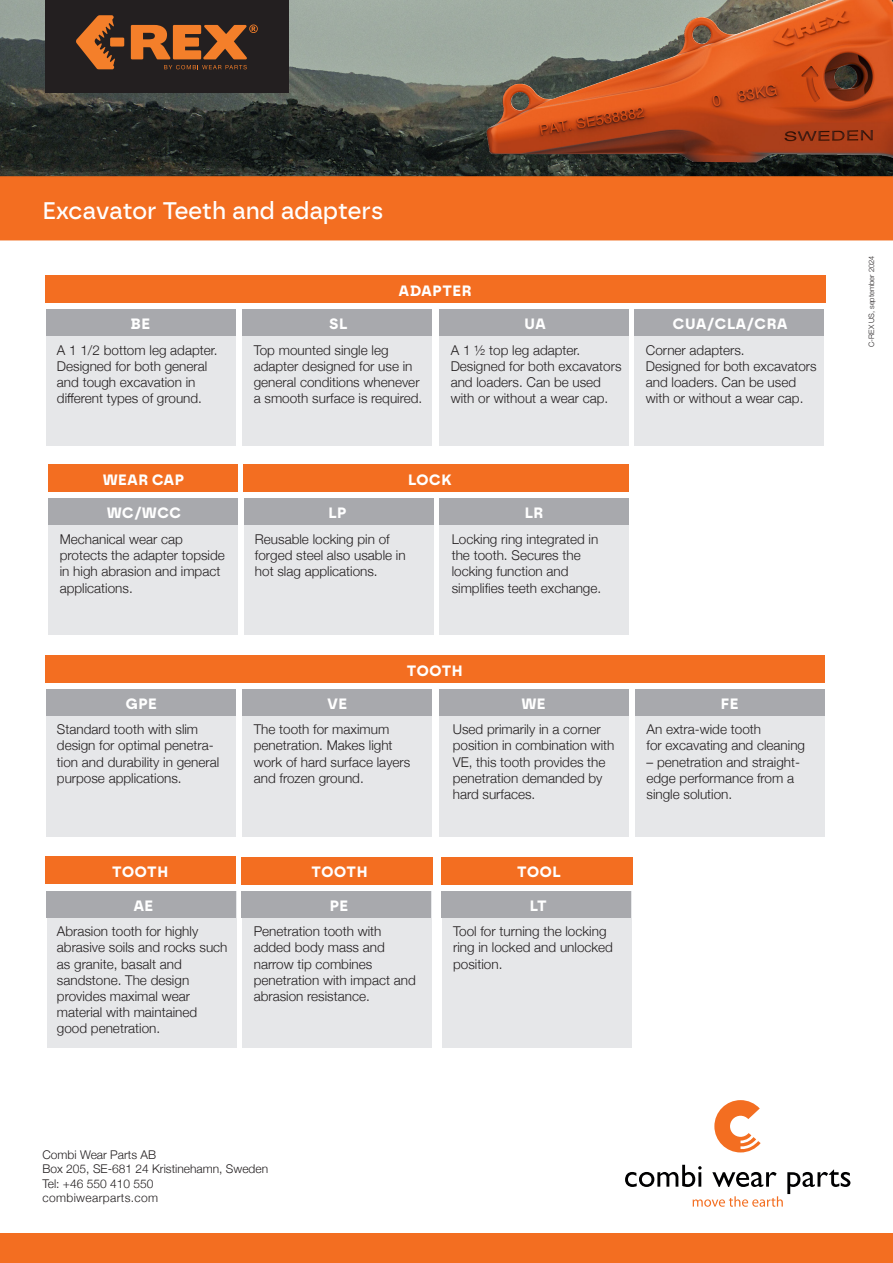
<style>
.page{position:relative;width:893px;height:1263px;background:#fff}
.page>*{position:absolute;margin:0;border:0;box-sizing:border-box;transform-origin:0 0}
.produkt{font:500 24px "Borna";color:#fff}
.t1{font:700 15px "Borna";letter-spacing:.04em;color:#fff}
.t2{font:300 13.5px/16.2px "Helvetica Neue";color:#231f20}
.t3{font:300 12px/14.4px "Helvetica Neue";color:#231f20}
.t4{font:300 7.5px "Helvetica Neue";color:#231f20}
</style>
<div class="page">
<img style="left:0;top:0;width:893px;height:176px">
<img style="left:479px;top:0;width:414px;height:174px">
<div style="left:45px;top:0;width:244px;height:92px;background:#231f20"></div>
<div style="left:0;top:1233px;width:893px;height:30px;background:#f36e21"></div>
<div style="left:0;top:176px;width:893px;height:64px;background:#f36e21"></div>
<svg style="left:714px;top:1100px;width:47px;height:52px"></svg>
<svg style="left:625px;top:1165px;width:225px;height:42px"></svg>
<svg style="left:76px;top:15px;width:40px;height:54px"></svg>
<div style="left:110px;top:38px;width:14px;height:9px;background:#f47f2a"></div>
<svg style="left:131px;top:25px;width:127px;height:34px"></svg>
<svg style="left:164px;top:65px;width:83px;height:4px"></svg>
<div style="left:46px;top:689px;width:190px;height:147px;background:#e6e7e9"></div>
<div style="left:439px;top:689px;width:190px;height:147px;background:#e6e7e9"></div>
<div style="left:242px;top:689px;width:190px;height:147px;background:#e6e7e9"></div>
<div style="left:242px;top:891px;width:190px;height:156px;background:#e6e7e9"></div>
<div style="left:442px;top:891px;width:190px;height:156px;background:#e6e7e9"></div>
<div style="left:635px;top:689px;width:190px;height:147px;background:#e6e7e9"></div>
<div style="left:47px;top:891px;width:190px;height:156px;background:#e6e7e9"></div>
<div style="left:46px;top:309px;width:190px;height:137px;background:#e6e7e9"></div>
<div style="left:242px;top:309px;width:190px;height:137px;background:#e6e7e9"></div>
<div style="left:439px;top:309px;width:190px;height:137px;background:#e6e7e9"></div>
<div style="left:46px;top:309px;width:190px;height:27px;background:#a8a9ad"></div>
<div style="left:242px;top:309px;width:190px;height:27px;background:#a8a9ad"></div>
<div style="left:439px;top:309px;width:190px;height:27px;background:#a8a9ad"></div>
<div style="left:45px;top:275px;width:780px;height:28px;background:#f36e21"></div>
<div style="left:46px;top:689px;width:190px;height:26px;background:#a8a9ad"></div>
<div style="left:242px;top:689px;width:190px;height:26px;background:#a8a9ad"></div>
<div style="left:439px;top:689px;width:190px;height:26px;background:#a8a9ad"></div>
<div style="left:241px;top:891px;width:190px;height:26px;background:#a8a9ad"></div>
<div style="left:441px;top:891px;width:190px;height:26px;background:#a8a9ad"></div>
<div style="left:241px;top:857px;width:192px;height:27px;background:#f36e21"></div>
<div style="left:441px;top:857px;width:191px;height:27px;background:#f36e21"></div>
<div style="left:635px;top:689px;width:190px;height:26px;background:#a8a9ad"></div>
<div style="left:45px;top:655px;width:779px;height:27px;background:#f36e21"></div>
<div style="left:45px;top:856px;width:191px;height:27px;background:#f36e21"></div>
<div style="left:46px;top:891px;width:190px;height:26px;background:#a8a9ad"></div>
<div style="left:634px;top:309px;width:190px;height:137px;background:#e6e7e9"></div>
<div style="left:48px;top:499px;width:190px;height:136px;background:#e6e7e9"></div>
<div style="left:244px;top:499px;width:190px;height:136px;background:#e6e7e9"></div>
<div style="left:439px;top:499px;width:190px;height:136px;background:#e6e7e9"></div>
<div style="left:439px;top:499px;width:190px;height:26px;background:#a8a9ad"></div>
<div style="left:634px;top:309px;width:190px;height:27px;background:#a8a9ad"></div>
<div style="left:48px;top:499px;width:190px;height:26px;background:#a8a9ad"></div>
<div style="left:244px;top:499px;width:190px;height:26px;background:#a8a9ad"></div>
<div style="left:48px;top:464px;width:190px;height:28px;background:#f36e21"></div>
<div style="left:243px;top:464px;width:386px;height:28px;background:#f36e21"></div>
<p class="produkt" style="left:43px;top:196px;width:343px">Excavator Teeth and adapters</p>
<p class="t1" style="left:399px;top:281px;width:74px">ADAPTER</p>
<p class="t1" style="left:131px;top:315px;width:21px">BE</p>
<p class="t2" style="left:57px;top:341px;width:162px">A 1 1/2 bottom leg adapter.</p>
<p class="t2" style="left:57px;top:357px;width:152px">Designed for both general and tough excavation in different types of ground.</p>
<p class="t1" style="left:329px;top:315px;width:20px">SL</p>
<p class="t1" style="left:524px;top:315px;width:23px">UA</p>
<p class="t2" style="left:254px;top:341px;width:170px">Top mounted single leg adapter designed for use in general conditions whenever a smooth surface is required.</p>
<p class="t2" style="left:451px;top:341px;width:172px">A 1 ½ top leg adapter.<br>Designed for both excavators and loaders. Can be used with or without a wear cap.</p>
<p class="t1" style="left:673px;top:315px;width:116px">CUA/CLA/CRA</p>
<p class="t2" style="left:646px;top:341px;width:100px">Corner adapters.</p>
<p class="t2" style="left:646px;top:357px;width:172px">Designed for both excavators and loaders. Can be used with or without a wear cap.</p>
<p class="t1" style="left:103px;top:470px;width:82px">WEAR CAP</p>
<p class="t1" style="left:408px;top:470px;width:45px">LOCK</p>
<p class="t1" style="left:107px;top:504px;width:76px">WC/WCC</p>
<p class="t1" style="left:329px;top:504px;width:19px">LP</p>
<p class="t1" style="left:525px;top:504px;width:20px">LR</p>
<p class="t2" style="left:60px;top:530px;width:167px">Mechanical wear cap protects the adapter topside in high abrasion and impact applications.</p>
<p class="t2" style="left:255px;top:530px;width:152px">Reusable locking pin of forged steel also usable in hot slag applications.</p>
<p class="t2" style="left:452px;top:530px;width:151px">Locking ring integrated in the tooth. Secures the locking function and simplifies teeth exchange.</p>
<p class="t1" style="left:407px;top:661px;width:58px">TOOTH</p>
<p class="t1" style="left:126px;top:694px;width:32px">GPE</p>
<p class="t1" style="left:327px;top:694px;width:21px">VE</p>
<p class="t1" style="left:721px;top:694px;width:19px">FE</p>
<p class="t1" style="left:522px;top:694px;width:25px">WE</p>
<p class="t2" style="left:57px;top:720px;width:164px">Standard tooth with slim design for optimal penetra&shy;tion and durability in general purpose applications.</p>
<p class="t2" style="left:254px;top:720px;width:137px">The tooth for maximum</p>
<p class="t2" style="left:254px;top:736px;width:158px">penetration. Makes light work of hard surface layers and frozen ground.</p>
<p class="t2" style="left:453px;top:720px;width:163px">Used primarily in a corner position in combination with<br>VE, this tooth provides the</p>
<p class="t2" style="left:453px;top:769px;width:151px">penetration demanded by hard surfaces.</p>
<p class="t2" style="left:646px;top:720px;width:116px">An extra-wide tooth</p>
<p class="t2" style="left:646px;top:736px;width:160px">for excavating and cleaning</p>
<p class="t2" style="left:646px;top:753px;width:155px">– penetration and straight&shy;edge performance from a single solution.</p>
<p class="t1" style="left:112px;top:863px;width:58px">TOOTH</p>
<p class="t1" style="left:312px;top:863px;width:58px">TOOTH</p>
<p class="t1" style="left:517px;top:863px;width:45px">TOOL</p>
<p class="t1" style="left:134px;top:896px;width:21px">AE</p>
<p class="t1" style="left:330px;top:896px;width:20px">PE</p>
<p class="t1" style="left:530px;top:896px;width:18px">LT</p>
<p class="t2" style="left:57px;top:922px;width:172px">Abrasion tooth for highly abrasive soils and rocks such as granite, basalt and sandstone. The design provides maximal wear material with maintained good penetration.</p>
<p class="t2" style="left:254px;top:922px;width:164px">Penetration tooth with added body mass and narrow tip combines penetration with impact and abrasion resistance.</p>
<p class="t2" style="left:453px;top:922px;width:161px">Tool for turning the locking ring in locked and unlocked position.</p>
<p class="t3" style="left:43px;top:1146px;width:227px">Combi Wear Parts AB<br>Box 205, SE-681 24 Kristinehamn, Sweden<br>Tel: +46 550 410 550 combiwearparts.com</p>
<p class="t4" style="left:865px;top:347px;width:93px;rotate:-90deg">C-REX US, september 2024</p>
</div>
